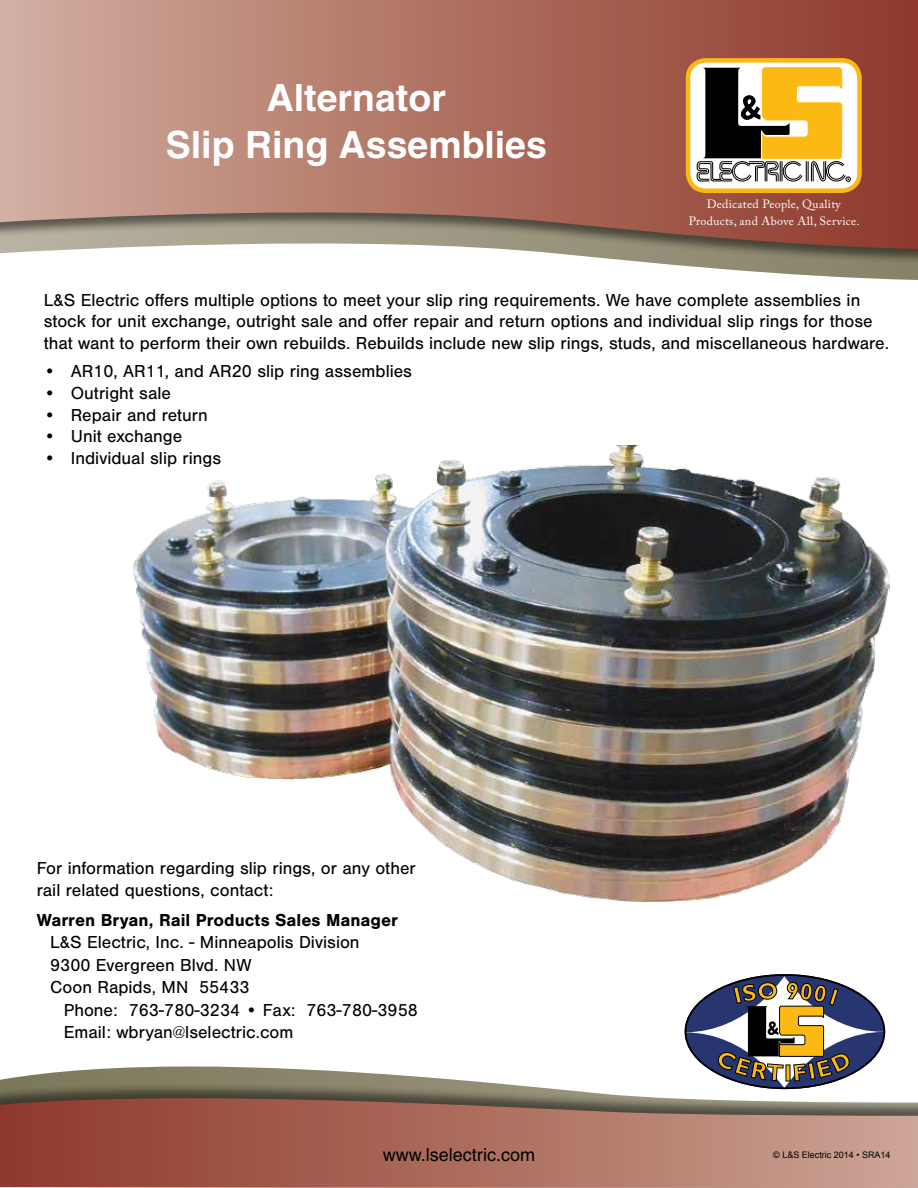
<style>
.page{position:relative;width:918px;height:1188px;background:#fff}
.page>*{position:absolute;margin:0;border:0;box-sizing:border-box;transform-origin:0 0}
.t1{font:700 37.5px/46.5px "Helvetica";color:#fff;text-align:center}
.t2{font:18px/22.5px "Nimbus San";color:#000}
.t3{font:700 18px "Nimbus San";color:#000}
.t4{font:18px "Helvetica";color:#000}
.t5{font:12px/16.5px "Adobe Caslon Pro";letter-spacing:.025em;color:#fff;text-align:center}
.t6{font:9px "Arial";color:#000}
</style>
<div class="page">
<svg style="left:0;top:1066px;width:480px;height:16px"></svg>
<div style="left:0;top:1082px;width:918px;height:106px;background:#000;opacity:.5"></div>
<svg style="left:0;top:1098px;width:918px;height:90px;background:#a66c5d"></svg>
<svg style="left:676px;top:265px;width:242px;height:15px"></svg>
<div style="left:0;top:0;width:918px;height:265px;background:#000;opacity:.5"></div>
<svg style="left:0;top:0;width:918px;height:249px;background:#ae7869"></svg>
<div style="left:688px;top:60px;width:172px;height:131px;background:#fff;border-radius:18px"></div>
<svg style="left:696px;top:67px;width:155px;height:115px"></svg>
<div style="left:686px;top:58px;width:176px;height:135px;border:4px solid #fbb716;border-radius:18px"></div>
<svg style="left:685px;top:976px;width:198px;height:112px"></svg>
<img style="left:133px;top:445px;width:756px;height:457px">
<h1 class="t1" style="left:166px;top:74px;width:382px">Alternator<br>Slip Ring Assemblies</h1>
<p class="t5" style="left:689px;top:196px;width:172px">Dedicated People, Quality<br>Products, and Above All, Service.</p>
<p class="t2" style="left:44px;top:289px;width:847px;line-height:21.6px">L&amp;S Electric offers multiple options to meet your slip ring requirements. We have complete assemblies in stock for unit exchange, outright sale and offer repair and return options and individual slip rings for those that want to perform their own rebuilds. Rebuilds include new slip rings, studs, and miscellaneous hardware.</p>
<p class="t2" style="left:44px;top:360px;width:370px">• AR10, AR11, and AR20 slip ring assemblies</p>
<p class="t2" style="left:44px;top:382px;width:129px">• Outright sale</p>
<p class="t2" style="left:44px;top:404px;width:166px">• Repair and return</p>
<p class="t2" style="left:44px;top:425px;width:140px">• Unit exchange</p>
<p class="t2" style="left:44px;top:447px;width:179px">• Individual slip rings</p>
<p class="t2" style="left:37px;top:857px;width:381px">For information regarding slip rings, or any other rail related questions, contact:</p>
<p class="t3" style="left:37px;top:910px;width:363px">Warren Bryan, Rail Products Sales Manager</p>
<p class="t2" style="left:50px;top:931px;width:311px">L&amp;S Electric, Inc. - Minneapolis Division<br>9300 Evergreen Blvd. NW<br>Coon Rapids, MN 55433</p>
<p class="t2" style="left:64px;top:999px;width:356px">Phone: 763-780-3234 • Fax: 763-780-3958<br>Email: wbryan@lselectric.com</p>
<p class="t4" style="left:383px;top:1144px;width:154px">www.lselectric.com</p>
<p class="t6" style="left:773px;top:1149px;width:119px">© L&amp;S Electric 2014 • SRA14</p>
</div>
